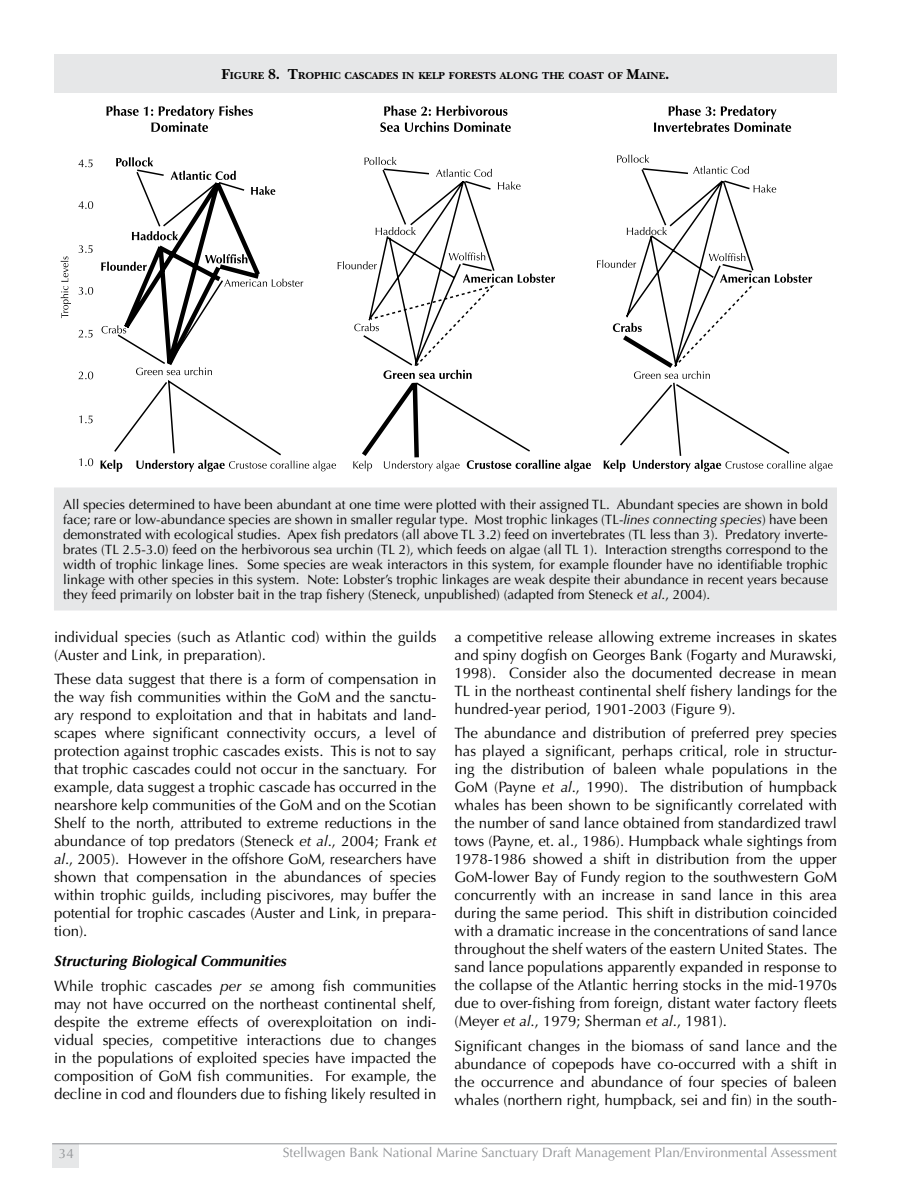
<style>
.page{position:relative;width:918px;height:1188px;background:#fff}
.page>*{position:absolute;margin:0;border:0;box-sizing:border-box;transform-origin:0 0}
.t1{font:15px/18px "Optima";color:#000;text-align:justify}
.t2{font:13.5px/15px "Optima";color:#000;text-align:justify}
.t3{font:13.5px "Optima";color:#939598}
.t4{font:700 10.5px "New Baskerville";color:#000}
.s1{font-size:15px}
.s2{font-style:italic}
.s3{font-weight:700;font-style:italic}
</style>
<div class="page">
<div style="left:52px;top:1144px;width:27px;height:24px;background:#e6e7e8"></div>
<hr style="left:52px;top:1144px;width:785px;height:1px;background:#939598">
<svg style="left:136px;top:168px;width:618px;height:84px"></svg>
<svg style="left:131px;top:177px;width:547px;height:75px"></svg>
<svg style="left:106px;top:106px;width:147px;height:26px"></svg>
<svg style="left:384px;top:106px;width:47px;height:10px"></svg>
<svg style="left:437px;top:106px;width:70px;height:10px"></svg>
<svg style="left:380px;top:122px;width:131px;height:10px"></svg>
<svg style="left:654px;top:106px;width:137px;height:26px"></svg>
<svg style="left:78px;top:160px;width:15px;height:7px"></svg>
<svg style="left:78px;top:201px;width:15px;height:8px"></svg>
<svg style="left:79px;top:245px;width:14px;height:8px"></svg>
<svg style="left:79px;top:287px;width:14px;height:8px"></svg>
<svg style="left:78px;top:330px;width:15px;height:8px"></svg>
<svg style="left:78px;top:372px;width:15px;height:7px"></svg>
<svg style="left:79px;top:415px;width:14px;height:8px"></svg>
<svg style="left:79px;top:458px;width:14px;height:8px"></svg>
<svg style="left:116px;top:157px;width:37px;height:10px"></svg>
<svg style="left:171px;top:171px;width:65px;height:9px"></svg>
<svg style="left:251px;top:186px;width:24px;height:9px"></svg>
<svg style="left:132px;top:231px;width:46px;height:9px"></svg>
<svg style="left:365px;top:157px;width:32px;height:8px"></svg>
<svg style="left:436px;top:169px;width:56px;height:8px"></svg>
<svg style="left:498px;top:182px;width:23px;height:8px"></svg>
<svg style="left:376px;top:227px;width:40px;height:8px"></svg>
<svg style="left:617px;top:155px;width:32px;height:8px"></svg>
<svg style="left:693px;top:166px;width:56px;height:8px"></svg>
<svg style="left:754px;top:185px;width:22px;height:8px"></svg>
<svg style="left:627px;top:227px;width:40px;height:8px"></svg>
<svg style="left:100px;top:252px;width:733px;height:220px"></svg>
<svg style="left:61px;top:256px;width:10px;height:62px"></svg>
<div style="left:55px;top:55px;width:781px;height:37px;background:#e6e7e8"></div>
<div style="left:54px;top:54px;width:783px;height:39px;border:2px solid #e6e7e8"></div>
<div style="left:55px;top:489px;width:781px;height:120px;background:#e6e7e8"></div>
<div style="left:54px;top:488px;width:783px;height:123px;border:2px solid #e6e7e8"></div>
<p class="t4" style="left:222px;top:69px;width:449px"><span class="s1">F</span>IGURE <span class="s1">8. T</span>ROPHIC CASCADES IN KELP FORESTS ALONG THE COAST OF <span class="s1">M</span>AINE<span class="s1">.</span></p>
<p class="t2" style="left:63px;top:497px;width:767px">All species determined to have been abundant at one time were plotted with their assigned TL. Abundant species are shown in bold face; rare or low-abundance species are shown in smaller regular type. Most trophic linkages (TL-<span class="s2">lines connecting species</span>) have been demonstrated with ecological studies. Apex fish predators (all above TL 3.2) feed on invertebrates (TL less than 3). Predatory inverte&shy;brates (TL 2.5-3.0) feed on the herbivorous sea urchin (TL 2), which feeds on algae (all TL 1). Interaction strengths correspond to the width of trophic linkage lines. Some species are weak interactors in this system, for example flounder have no identifiable trophic linkage with other species in this system. Note: Lobster’s trophic linkages are weak despite their abundance in recent years because they feed primarily on lobster bait in the trap fishery (Steneck, unpublished) (adapted from Steneck <span class="s2">et al</span>., 2004).</p>
<p class="t1" style="left:54px;top:628px;width:384px">individual species (such as Atlantic cod) within the guilds (Auster and Link, in preparation).</p>
<p class="t1" style="left:54px;top:670px;width:384px">These data suggest that there is a form of compensation in the way fish communities within the GoM and the sanctu&shy;ary respond to exploitation and that in habitats and land&shy;scapes where significant connectivity occurs, a level of protection against trophic cascades exists. This is not to say that trophic cascades could not occur in the sanctuary. For example, data suggest a trophic cascade has occurred in the nearshore kelp communities of the GoM and on the Scotian Shelf to the north, attributed to extreme reductions in the abundance of top predators (Steneck <span class="s2">et al</span>., 2004; Frank <span class="s2">et al</span>., 2005). However in the offshore GoM, researchers have shown that compensation in the abundances of species within trophic guilds, including piscivores, may buffer the potential for trophic cascades (Auster and Link, in prepara&shy;tion).</p>
<p class="t1" style="left:54px;top:949px;width:384px;line-height:24.5px"><span class="s3">Structuring Biological Communities<br></span>While trophic cascades <span class="s2">per se</span> among fish communities</p>
<p class="t1" style="left:54px;top:995px;width:384px">may not have occurred on the northeast continental shelf, despite the extreme effects of overexploitation on indi&shy;vidual species, competitive interactions due to changes in the populations of exploited species have impacted the composition of GoM fish communities. For example, the decline in cod and flounders due to fishing likely resulted in</p>
<p class="t1" style="left:454px;top:628px;width:384px">a competitive release allowing extreme increases in skates and spiny dogfish on Georges Bank (Fogarty and Murawski, 1998). Consider also the documented decrease in mean TL in the northeast continental shelf fishery landings for the hundred-year period, 1901-2003 (Figure 9).</p>
<p class="t1" style="left:454px;top:724px;width:384px">The abundance and distribution of preferred prey species has played a significant, perhaps critical, role in structur&shy;ing the distribution of baleen whale populations in the GoM (Payne <span class="s2">et al</span>., 1990). The distribution of humpback whales has been shown to be significantly correlated with the number of sand lance obtained from standardized trawl tows (Payne, et. al., 1986). Humpback whale sightings from 1978-1986 showed a shift in distribution from the upper GoM-lower Bay of Fundy region to the southwestern GoM concurrently with an increase in sand lance in this area during the same period. This shift in distribution coincided with a dramatic increase in the concentrations of sand lance throughout the shelf waters of the eastern United States. The sand lance populations apparently expanded in response to the collapse of the Atlantic herring stocks in the mid-1970s due to over-fishing from foreign, distant water factory fleets (Meyer <span class="s2">et al</span>., 1979; Sherman <span class="s2">et al</span>., 1981).</p>
<p class="t1" style="left:454px;top:1037px;width:384px">Significant changes in the biomass of sand lance and the abundance of copepods have co-occurred with a shift in the occurrence and abundance of four species of baleen whales (northern right, humpback, sei and fin) in the south-</p>
<p class="t3" style="left:59px;top:1145px;width:17px">34</p>
<p class="t3" style="left:283px;top:1145px;width:556px">Stellwagen Bank National Marine Sanctuary Draft Management Plan/Environmental Assessment</p>
</div>
